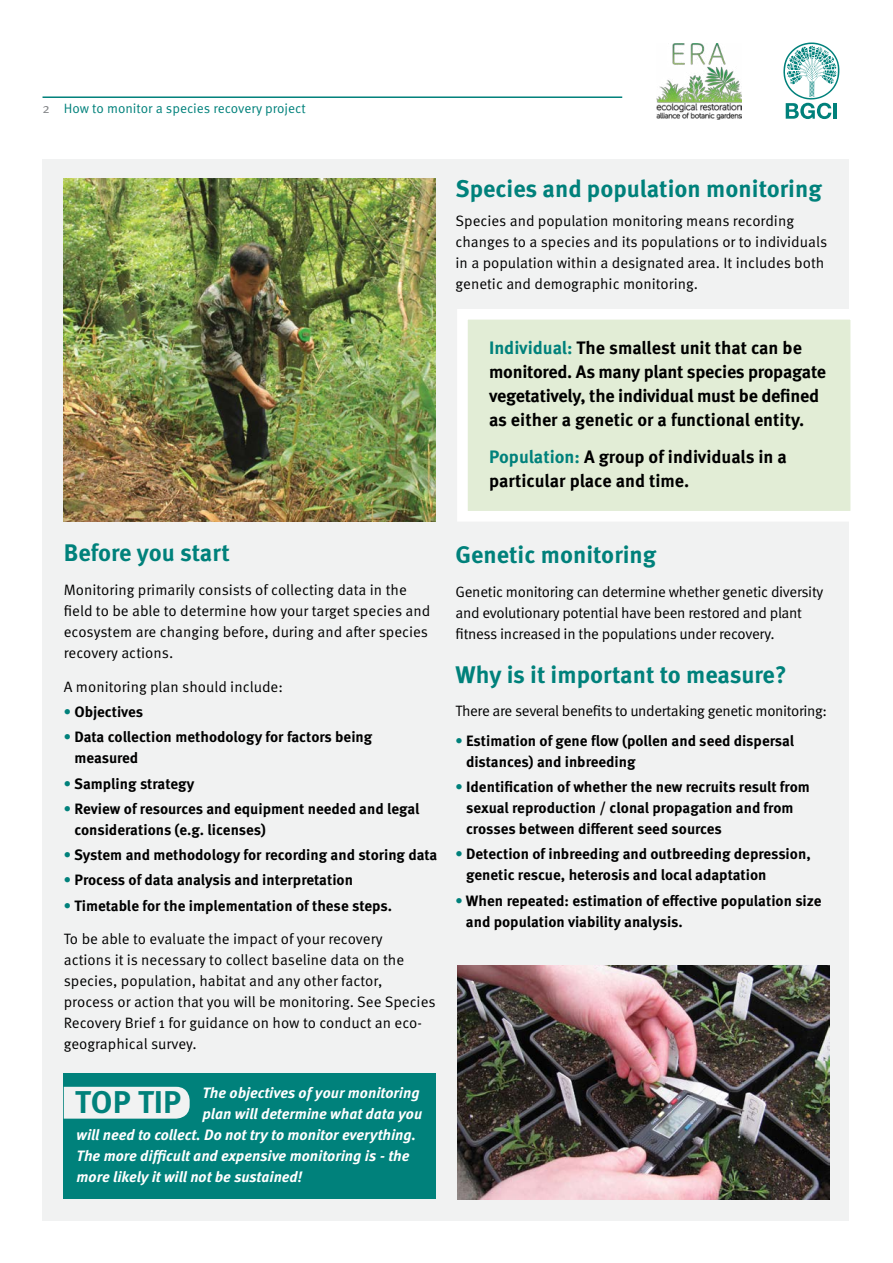
<style>
.page{position:relative;width:893px;height:1263px;background:#fff}
.page>*{position:absolute;margin:0;border:0;box-sizing:border-box;transform-origin:0 0}
.t1{font:700 31.5px "Meta Pro";color:#00817b}
.t2{font:700 24px "Meta Pro";color:#00817b}
.t3{font:700 18px/24px "Meta Pro";letter-spacing:-.01em;color:#000}
.t4{font:700 15px/21px "Meta Pro";color:#000}
.t5{font:15px/21px "Meta Pro Norm";color:#000}
.t6{font:italic 700 15px "Meta Pro";color:#fff}
.t7{font:15px/21px "Meta Pro Norm";letter-spacing:-.02em;color:#000}
.t8{font:15px "Meta Pro Norm";letter-spacing:-.025em;color:#000}
.t9{font:13.5px "Meta Pro Norm";color:#00817b}
.s1{color:#808285}
.s2{color:#00817b}
</style>
<div class="page">
<div style="left:43px;top:159px;width:806px;height:1061px;background:#f1f2f2"></div>
<img style="left:656px;top:44px;width:86px;height:76px">
<svg style="left:783px;top:43px;width:56px;height:76px"></svg>
<hr style="left:43px;top:96px;width:579px;height:2px;background:#00817b">
<div style="left:64px;top:1074px;width:372px;height:125px;background:#00817b"></div>
<div style="left:64px;top:1087px;width:126px;height:32px;background:#f1f2f2"></div>
<svg style="left:457px;top:309px;width:394px;height:212px;background:#e5efdb"></svg>
<img style="left:64px;top:179px;width:372px;height:343px">
<img style="left:457px;top:965px;width:372px;height:234px">
<p class="t9" style="left:43px;top:98px;width:265px"><span class="s1">2</span> How to monitor a species recovery project</p>
<h2 class="t2" style="left:455px;top:170px;width:368px">Species and population monitoring</h2>
<p class="t5" style="left:455px;top:210px;width:373px">Species and population monitoring means recording changes to a species and its populations or to individuals in a population within a designated area. It includes both genetic and demographic monitoring.</p>
<p class="t3" style="left:489px;top:335px;width:339px"><span class="s2">Individual:</span> The smallest unit that can be monitored. As many plant species propagate vegetatively, the individual must be defined as either a genetic or a functional entity.</p>
<p class="t3" style="left:489px;top:444px;width:299px"><span class="s2">Population:</span> A group of individuals in a particular place and time.</p>
<h2 class="t2" style="left:64px;top:534px;width:168px">Before you start</h2>
<p class="t5" style="left:64px;top:578px;width:368px">Monitoring primarily consists of collecting data in the field to be able to determine how your target species and ecosystem are changing before, during and after species recovery actions.</p>
<p class="t5" style="left:64px;top:675px;width:221px">A monitoring plan should include:</p>
<p class="t4" style="left:64px;top:700px;width:81px"><span class="s2">•</span> Objectives</p>
<p class="t4" style="left:74px;top:726px;width:299px;text-indent:-11px"><span class="s2">•</span> Data collection methodology for factors being measured</p>
<p class="t4" style="left:64px;top:772px;width:132px"><span class="s2">•</span> Sampling strategy</p>
<p class="t4" style="left:74px;top:797px;width:347px;text-indent:-11px"><span class="s2">•</span> Review of resources and equipment needed and legal considerations (e.g. licenses)</p>
<p class="t4" style="left:64px;top:843px;width:375px"><span class="s2">•</span> System and methodology for recording and storing data</p>
<p class="t4" style="left:64px;top:868px;width:291px"><span class="s2">•</span> Process of data analysis and interpretation</p>
<p class="t4" style="left:64px;top:894px;width:330px"><span class="s2">•</span> Timetable for the implementation of these steps.</p>
<p class="t5" style="left:64px;top:927px;width:373px">To be able to evaluate the impact of your recovery<br>actions it is necessary to collect baseline data on the species, population, habitat and any other factor, process or action that you will be monitoring. See Species Recovery Brief 1 for guidance on how to conduct an eco&shy;geographical survey.</p>
<p class="t6" style="left:202px;top:1081px;width:219px">The objectives of your monitoring</p>
<p class="t6" style="left:202px;top:1102px;width:221px">plan will determine what data you</p>
<p class="t6" style="left:77px;top:1123px;width:341px">will need to collect. Do not try to monitor everything.</p>
<p class="t6" style="left:77px;top:1144px;width:334px">The more difficult and expensive monitoring is - the</p>
<p class="t6" style="left:77px;top:1165px;width:227px">more likely it will not be sustained!</p>
<h1 class="t1" style="left:75px;top:1077px;width:108px">Top TIP</h1>
<h2 class="t2" style="left:455px;top:536px;width:202px">Genetic monitoring</h2>
<p class="t7" style="left:455px;top:580px;width:369px">Genetic monitoring can determine whether genetic diversity and evolutionary potential have been restored and plant fitness increased in the populations under recovery.</p>
<h2 class="t2" style="left:455px;top:655px;width:333px">Why is it important to measure?</h2>
<p class="t8" style="left:455px;top:700px;width:373px">There are several benefits to undertaking genetic monitoring:</p>
<p class="t4" style="left:466px;top:729px;width:329px;text-indent:-11px"><span class="s2">•</span> Estimation of gene flow (pollen and seed dispersal distances) and inbreeding</p>
<p class="t4" style="left:466px;top:775px;width:345px;text-indent:-11px"><span class="s2">•</span> Identification of whether the new recruits result from sexual reproduction / clonal propagation and from crosses between different seed sources</p>
<p class="t4" style="left:466px;top:843px;width:346px;text-indent:-11px"><span class="s2">•</span> Detection of inbreeding and outbreeding depression, genetic rescue, heterosis and local adaptation</p>
<p class="t4" style="left:466px;top:889px;width:357px;text-indent:-10px"><span class="s2">•</span> When repeated: estimation of effective population size and population viability analysis.</p>
</div>
